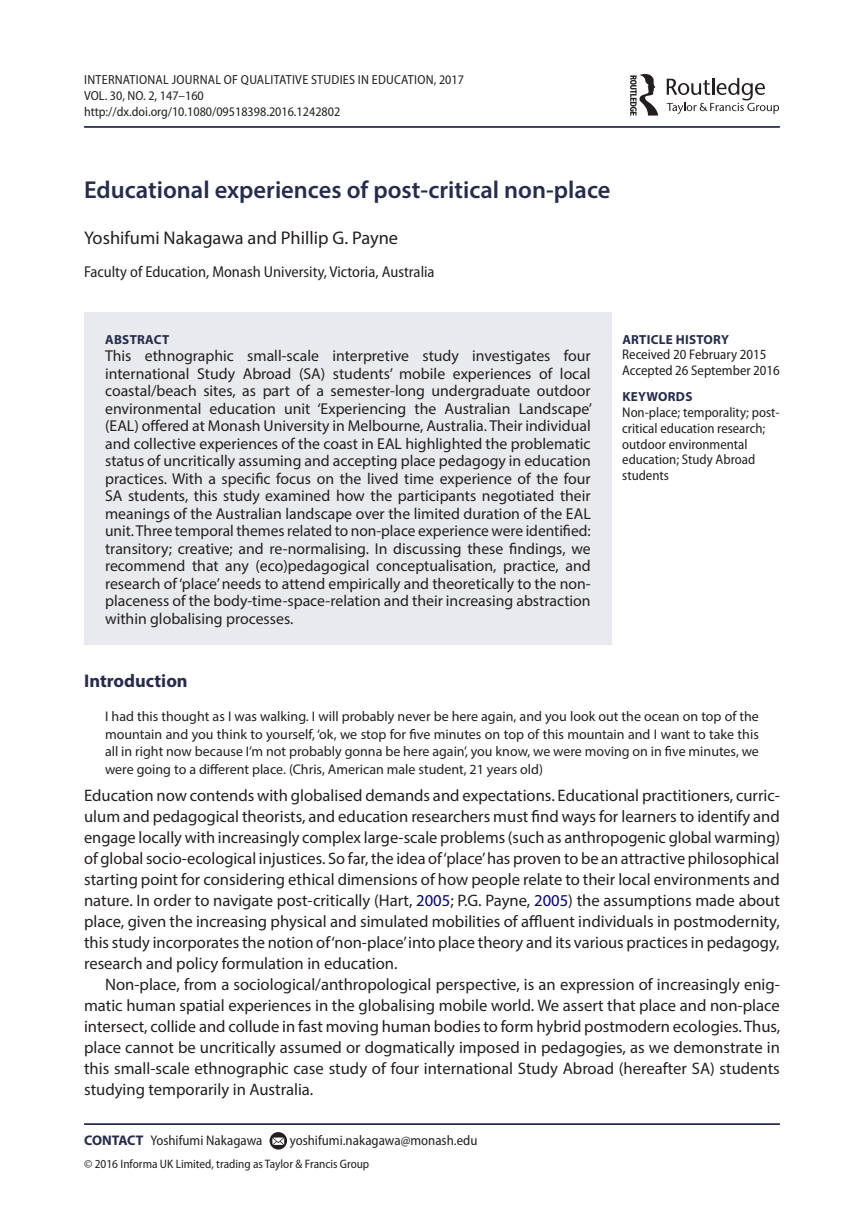
<style>
.page{position:relative;width:864px;height:1231px;background:#fff}
.page>*{position:absolute;margin:0;border:0;box-sizing:border-box;transform-origin:0 0}
.t1{font:600 24.5px "Myriad Pro";color:#262c4d}
.t2{font:18.38px "Myriad Pro";color:#231f20}
.t3{font:700 18.38px "Myriad Pro";color:#262c4d}
.t4{font:16.62px/21px "Myriad Pro";color:#231f20;text-align:justify}
.t5{font:15.75px/17.5px "Myriad Pro";color:#231f20;text-align:justify}
.t6{font:semi-condensed 15.75px "Myriad Pro";color:#231f20}
.t7{font:14px/17.5px "Myriad Pro";color:#231f20;text-align:justify}
.t8{font:semi-condensed 14px/15.8px "Myriad Pro";color:#231f20}
.t9{font:semi-condensed 13.12px/15.8px "Myriad Pro";color:#231f20}
.t10{font:700 13.12px "Myriad Pro";letter-spacing:.02em;color:#262c4d}
.t11{font:semi-condensed 12.25px "Myriad Pro";color:#231f20}
.s1{color:#000080}
.s2{font-weight:700;font-stretch:normal;color:#262c4d}
</style>
<div class="page">
<hr style="left:84px;top:126px;width:695px;height:2px;background:#262c4d">
<div style="left:84px;top:312px;width:527px;height:333px;background:#e9eaed"></div>
<hr style="left:84px;top:1123px;width:695px;height:1px;background:#262c4d">
<svg style="left:269px;top:1131px;width:18px;height:18px"></svg>
<svg style="left:272px;top:1137px;width:12px;height:7px"></svg>
<svg style="left:666px;top:78px;width:112px;height:36px"></svg>
<svg style="left:630px;top:74px;width:28px;height:42px"></svg>
<p class="t9" style="left:84px;top:72px;width:381px">International Journal of Qualitative Studies in Education, 2017<br>VOL. 30, NO. 2, 147–160<br>http://dx.doi.org/10.1080/09518398.2016.1242802</p>
<h1 class="t1" style="left:84px;top:174px;width:527px">Educational experiences of post-critical non-place</h1>
<p class="t2" style="left:84px;top:226px;width:315px">Yoshifumi Nakagawa and Phillip G. Payne</p>
<p class="t6" style="left:84px;top:263px;width:352px">Faculty of Education, Monash University, Victoria, Australia</p>
<p class="t10" style="left:105px;top:330px;width:66px">ABSTRACT</p>
<p class="t5" style="left:105px;top:347px;width:488px">This ethnographic small-scale interpretive study investigates four international Study Abroad (SA) students’ mobile experiences of local coastal/beach sites, as part of a semester-long undergraduate outdoor environmental education unit ‘Experiencing the Australian Landscape’ (EAL) offered at Monash University in Melbourne, Australia. Their individual and collective experiences of the coast in EAL highlighted the problematic status of uncritically assuming and accepting place pedagogy in education practices. With a specific focus on the lived time experience of the four SA students, this study examined how the participants negotiated their meanings of the Australian landscape over the limited duration of the EAL unit. Three temporal themes related to non-place experience were identified: transitory; creative; and re-normalising. In discussing these findings, we recommend that any (eco)pedagogical conceptualisation, practice, and research of ‘place’ needs to attend empirically and theoretically to the non&shy;placeness of the body-time-space-relation and their increasing abstraction within globalising processes.</p>
<p class="t10" style="left:622px;top:330px;width:108px">ARTICLE HISTORY</p>
<p class="t8" style="left:622px;top:347px;width:159px">Received 20 February 2015<br>Accepted 26 September 2016</p>
<p class="t10" style="left:622px;top:388px;width:72px">KEYWORDS</p>
<p class="t8" style="left:622px;top:405px;width:159px">Non-place; temporality; post&shy;critical education research; outdoor environmental education; Study Abroad students</p>
<p class="t3" style="left:84px;top:668px;width:105px">Introduction</p>
<p class="t7" style="left:105px;top:707px;width:655px">I had this thought as I was walking. I will probably never be here again, and you look out the ocean on top of the mountain and you think to yourself, ‘ok, we stop for five minutes on top of this mountain and I want to take this all in right now because I’m not probably gonna be here again’, you know, we were moving on in five minutes, we were going to a different place. (Chris, American male student, 21 years old)</p>
<p class="t4" style="left:84px;top:784px;width:697px">Education now contends with globalised demands and expectations. Educational practitioners, curric&shy;ulum and pedagogical theorists, and education researchers must find ways for learners to identify and engage locally with increasingly complex large-scale problems (such as anthropogenic global warming) of global socio-ecological injustices. So far, the idea of ‘place’ has proven to be an attractive philosophical starting point for considering ethical dimensions of how people relate to their local environments and nature. In order to navigate post-critically (Hart, <span class="s1">2005</span>; P.G. Payne, <span class="s1">2005</span>) the assumptions made about place, given the increasing physical and simulated mobilities of affluent individuals in postmodernity, this study incorporates the notion of ‘non-place’ into place theory and its various practices in pedagogy, research and policy formulation in education.</p>
<p class="t4" style="left:84px;top:973px;width:697px;text-indent:21px">Non-place, from a sociological/anthropological perspective, is an expression of increasingly enig&shy;matic human spatial experiences in the globalising mobile world. We assert that place and non-place intersect, collide and collude in fast moving human bodies to form hybrid postmodern ecologies. Thus, place cannot be uncritically assumed or dogmatically imposed in pedagogies, as we demonstrate in this small-scale ethnographic case study of four international Study Abroad (hereafter SA) students studying temporarily in Australia.</p>
<p class="t8" style="left:84px;top:1132px;width:180px"><span class="s2">CONTACT</span> Yoshifumi Nakagawa</p>
<p class="t8" style="left:290px;top:1132px;width:189px">yoshifumi.nakagawa@monash.edu</p>
<p class="t11" style="left:84px;top:1156px;width:286px">© 2016 Informa UK Limited, trading as Taylor &amp; Francis Group</p>
</div>
